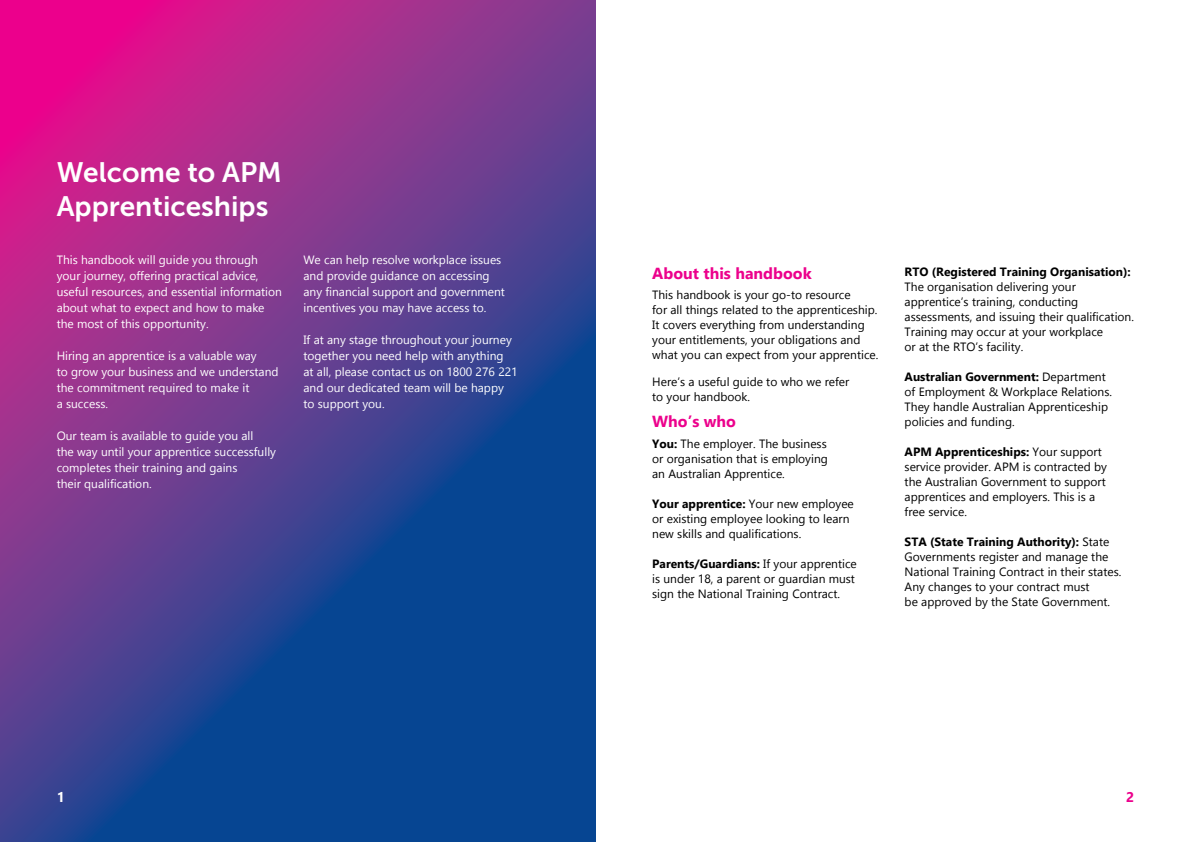
<style>
.page{position:relative;width:1191px;height:842px;background:#fff}
.page>*{position:absolute;margin:0;border:0;box-sizing:border-box;transform-origin:0 0}
.t1{font:28px/33.6px "Museo Sans 700";color:#fff}
.t2{font:700 16px "Gadugi";color:#ec008c}
.t3{font:700 14px "Gadugi";color:#fff}
.t4{font:700 14px "Gadugi";color:#ec008c}
.t5{font:12px/15px "Gadugi";color:#000}
.t6{font:12px/16px "Gadugi";color:#fff}
.t7{font:700 12px "Gadugi";color:#000}
.s1{font-weight:700}
</style>
<div class="page">
<svg style="left:0;top:0;width:595px;height:842px;background:#5d3a8f"></svg>
<h1 class="t1" style="left:57px;top:156px;width:227px">Welcome to APM<br>Apprenticeships</h1>
<p class="t6" style="left:57px;top:252px;width:227px">This handbook will guide you through your journey, offering practical advice, useful resources, and essential information about what to expect and how to make the most of this opportunity.</p>
<p class="t6" style="left:57px;top:348px;width:223px">Hiring an apprentice is a valuable way<br>to grow your business and we understand the commitment required to make it<br>a success.</p>
<p class="t6" style="left:57px;top:428px;width:221px">Our team is available to guide you all<br>the way until your apprentice successfully completes their training and gains<br>their qualification.</p>
<p class="t6" style="left:303px;top:252px;width:203px">We can help resolve workplace issues and provide guidance on accessing any financial support and government incentives you may have access to.</p>
<p class="t6" style="left:303px;top:332px;width:216px">If at any stage throughout your journey together you need help with anything<br>at all, please contact us on 1800 276 221 and our dedicated team will be happy to support you.</p>
<h2 class="t2" style="left:652px;top:263px;width:161px">About this handbook</h2>
<p class="t5" style="left:652px;top:288px;width:228px">This handbook is your go-to resource<br>for all things related to the apprenticeship.<br>It covers everything from understanding your entitlements, your obligations and what you can expect from your apprentice.</p>
<p class="t5" style="left:652px;top:374px;width:199px">Here’s a useful guide to who we refer to your handbook.</p>
<h2 class="t2" style="left:652px;top:412px;width:85px">Who’s who</h2>
<p class="t5" style="left:652px;top:436px;width:177px;text-align:justify"><span class="s1">You:</span> The employer. The business or organisation that is employing an Australian Apprentice.</p>
<p class="t5" style="left:652px;top:496px;width:203px"><span class="s1">Your apprentice:</span> Your new employee or existing employee looking to learn new skills and qualifications.</p>
<p class="t5" style="left:652px;top:556px;width:206px"><span class="s1">Parents/Guardians:</span> If your apprentice is under 18, a parent or guardian must sign the National Training Contract.</p>
<p class="t7" style="left:904px;top:264px;width:228px">RTO (Registered Training Organisation):</p>
<p class="t5" style="left:904px;top:279px;width:231px">The organisation delivering your apprentice’s training, conducting assessments, and issuing their qualification.<br>Training may occur at your workplace<br>or at the RTO’s facility.</p>
<p class="t5" style="left:904px;top:369px;width:209px"><span class="s1">Australian Government:</span> Department of Employment &amp; Workplace Relations.<br>They handle Australian Apprenticeship policies and funding.</p>
<p class="t5" style="left:904px;top:444px;width:204px"><span class="s1">APM Apprenticeships:</span> Your support service provider. APM is contracted by the Australian Government to support apprentices and employers. This is a free service.</p>
<p class="t5" style="left:904px;top:534px;width:218px"><span class="s1">STA (State Training Authority):</span> State Governments register and manage the National Training Contract in their states.<br>Any changes to your contract must<br>be approved by the State Government.</p>
<p class="t3" style="left:57px;top:789px;width:10px">1</p>
<p class="t4" style="left:1126px;top:789px;width:10px">2</p>
</div>
